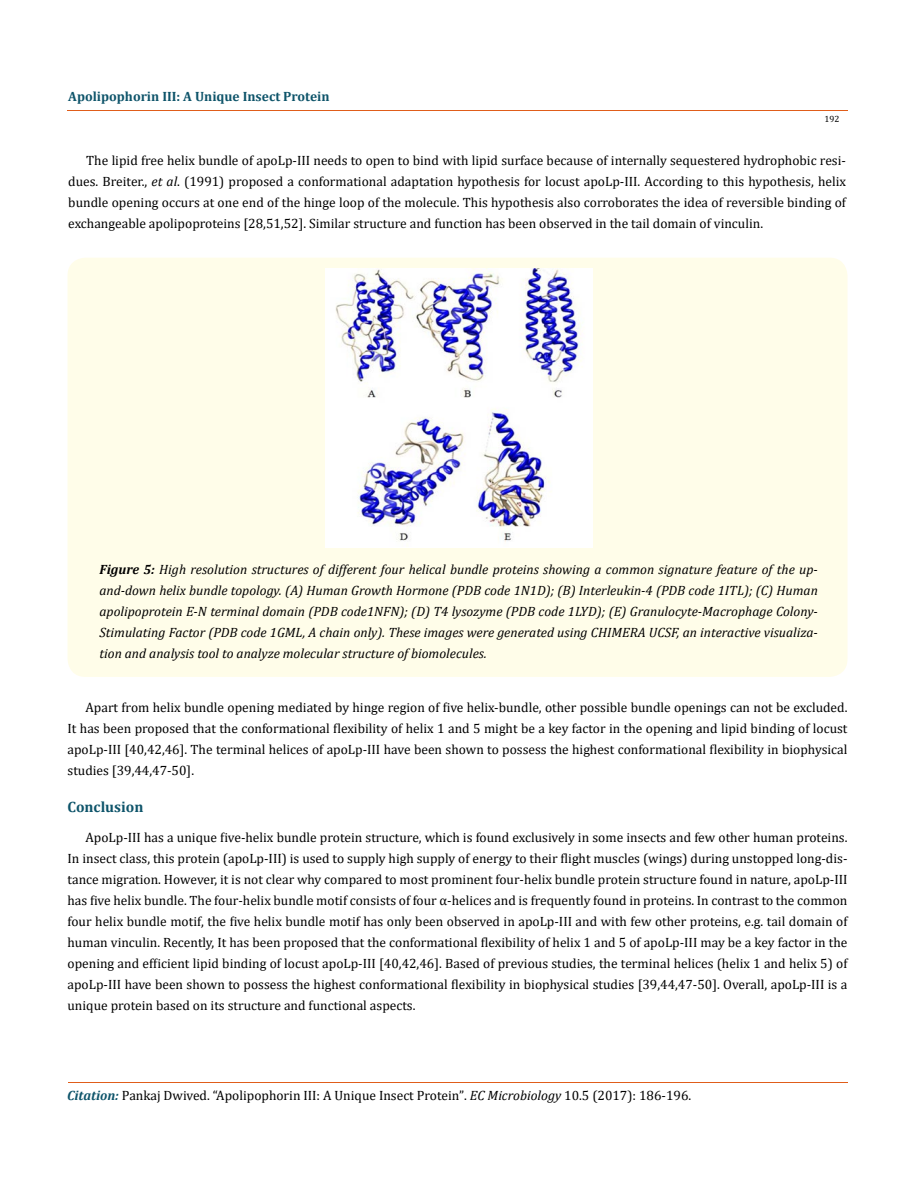
<style>
.page{position:relative;width:917px;height:1190px;background:#fff}
.page>*{position:absolute;margin:0;border:0;box-sizing:border-box;transform-origin:0 0}
.t1{font:700 15px "Cambria";color:#0e546a}
.t2{font:13.5px/21px "Cambria";color:#000;text-align:justify}
.t3{font:italic 13.5px/21px "Cambria";color:#000;text-align:justify}
.t4{font:700 13.5px "Cambria";color:#0e546a}
.t5{font:9px "Cambria";color:#000}
.s1{font-style:italic}
.s2{font-weight:700}
.s3{font-weight:700;font-style:italic;color:#0e546a}
.s4{font-size:13.35px}
</style>
<div class="page">
<hr style="left:68px;top:1081px;width:779px;height:1px;background:#e05d1a">
<hr style="left:67px;top:110px;width:781px;height:1px;background:#e05d1a">
<div style="left:68px;top:258px;width:779px;height:419px;background:#fffde9;border-radius:18px"></div>
<img style="left:326px;top:268px;width:266px;height:279px">
<p class="t4" style="left:68px;top:87px;width:263px">Apolipophorin III: A Unique Insect Protein</p>
<p class="t5" style="left:824px;top:114px;width:16px">192</p>
<p class="t2" style="left:68px;top:150px;width:779px;text-indent:18px">The lipid free helix bundle of apoLp-III needs to open to bind with lipid surface because of internally sequestered hydrophobic resi&shy;dues. Breiter., <span class="s1">et al</span>. (1991) proposed a conformational adaptation hypothesis for locust apoLp-III. According to this hypothesis, helix bundle opening occurs at one end of the hinge loop of the molecule. This hypothesis also corroborates the idea of reversible binding of exchangeable apolipoproteins [28,51,52]. Similar structure and function has been observed in the tail domain of vinculin.</p>
<p class="t3" style="left:99px;top:558px;width:720px"><span class="s2">Figure 5:</span> High resolution structures of different four helical bundle proteins showing a common signature feature of the up&shy;and-down helix bundle topology. (A) Human Growth Hormone (PDB code 1N1D); (B) Interleukin-4 (PDB code 1ITL); (C) Human apolipoprotein E-N terminal domain (PDB code1NFN); (D) T4 lysozyme (PDB code 1LYD); (E) Granulocyte-Macrophage Colony-Stimulating Factor (PDB code 1GML, A chain only). These images were generated using CHIMERA UCSF, an interactive visualiza&shy;tion and analysis tool to analyze molecular structure of biomolecules.</p>
<p class="t2" style="left:68px;top:696px;width:781px;text-indent:18px">Apart from helix bundle opening mediated by hinge region of five helix-bundle, other possible bundle openings can not be excluded.<br>It has been proposed that the conformational flexibility of helix 1 and 5 might be a key factor in the opening and lipid binding of locust apoLp-III [40,42,46]. The terminal helices of apoLp-III have been shown to possess the highest conformational flexibility in biophysical studies [39,44,47-50].</p>
<p class="t1" style="left:68px;top:796px;width:77px">Conclusion</p>
<p class="t2" style="left:68px;top:826px;width:781px;text-indent:18px">ApoLp-III has a unique five-helix bundle protein structure, which is found exclusively in some insects and few other human proteins.<br>In insect class, this protein (apoLp-III) is used to supply high supply of energy to their flight muscles (wings) during unstopped long-dis&shy;tance migration. However, it is not clear why compared to most prominent four-helix bundle protein structure found in nature, apoLp-III has five helix bundle. The four-helix bundle motif consists of four α-helices and is frequently found in proteins. In contrast to the common four helix bundle motif, the five helix bundle motif has only been observed in apoLp-III and with few other proteins, e.g. tail domain of human vinculin. Recently, It has been proposed that the conformational flexibility of helix 1 and 5 of apoLp-III may be a key factor in the opening and efficient lipid binding of locust apoLp-III [40,42,46]. Based of previous studies, the terminal helices (helix 1 and helix 5) of apoLp-III have been shown to possess the highest conformational flexibility in biophysical studies [39,44,47-50]. Overall, apoLp-III is a unique protein based on its structure and functional aspects.</p>
<p class="t2" style="left:67px;top:1084px;width:625px"><span class="s3">Citation:</span> Pankaj Dwived. “Apolipophorin III: A Unique Insect Protein”<span class="s4">.</span> <span class="s1">EC Microbiology</span> <span class="s4">10</span>.5 (2017): 186-196.</p>
</div>
